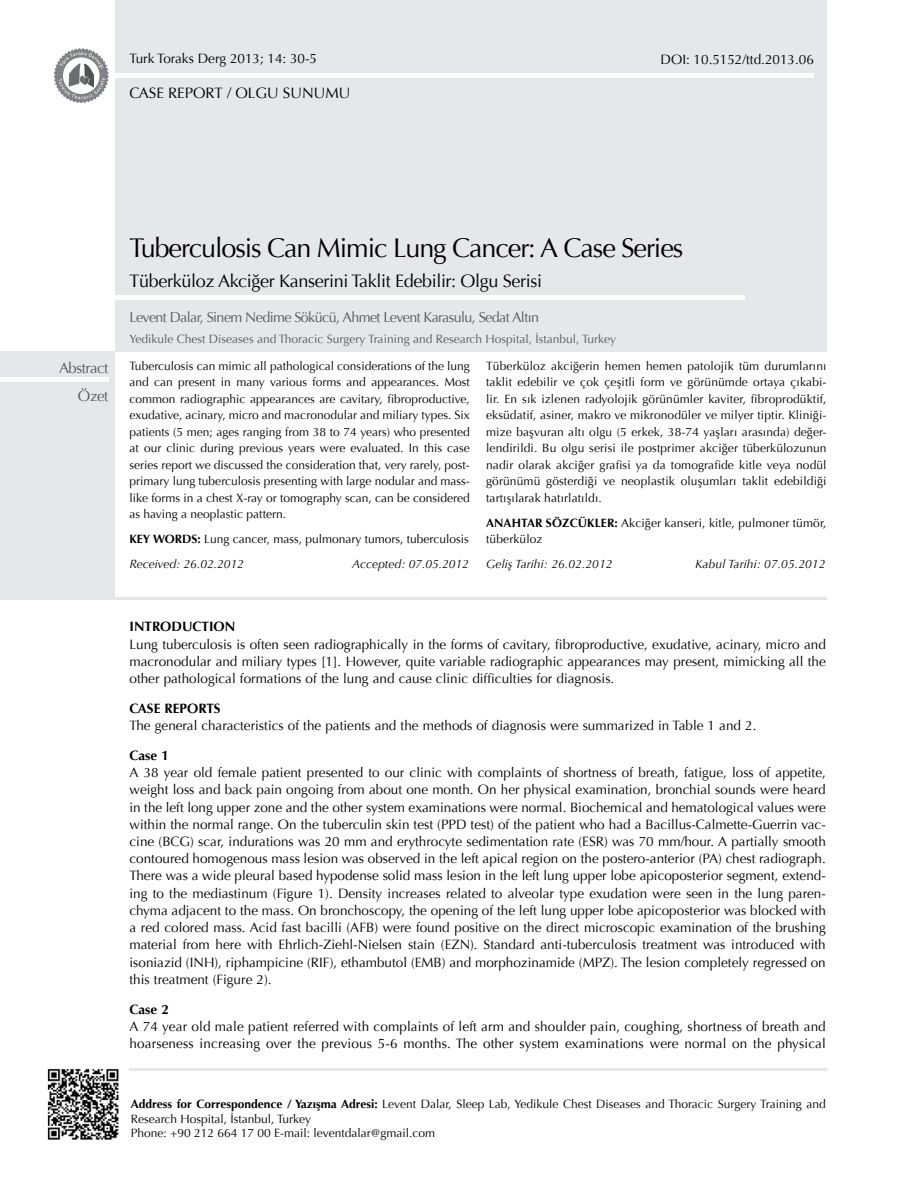
<style>
.page{position:relative;width:915px;height:1191px;background:#fff}
.page>*{position:absolute;margin:0;border:0;box-sizing:border-box;transform-origin:0 0}
.t1{font:27px "Optima";letter-spacing:-.04em;color:#000}
.t2{font:18px "Optima";letter-spacing:-.02em;color:#000}
.t3{font:15px "Optima";color:#000}
.t4{font:15px "Optima";letter-spacing:-.03em;color:#58595b}
.t5{font:14.25px "Optima";letter-spacing:-.04em;color:#58595b}
.t6{font:13.5px/17.2px "Optima";color:#000;text-align:justify}
.t7{font:700 13.5px "Optima";color:#000}
.t8{font:12px/16.5px "Optima";color:#000}
.t9{font:12px "Optima";color:#58595b}
.t10{font:italic 12px "Optima";letter-spacing:.01em;color:#000}
.s1{font-weight:700}
.s2{font-style:italic}
</style>
<div class="page">
<div style="left:115px;top:0;width:711px;height:351px;background:#e6e7e8"></div>
<hr style="left:4px;top:74px;width:809px;height:4px;background:#fff">
<div style="left:0;top:351px;width:115px;height:246px;background:#e6e7e8"></div>
<hr style="left:0;top:597px;width:826px;height:2px;background:#e6e7e8">
<div style="left:0;top:377px;width:108px;height:5px;background:#fff"></div>
<hr style="left:129px;top:1068px;width:697px;height:2px;background:#e6e7e8">
<hr style="left:103px;top:295px;width:641px;height:4px;background:#fff">
<img style="left:47px;top:1069px;width:72px;height:71px">
<svg style="left:53px;top:48px;width:56px;height:55px"></svg>
<p class="t6" style="left:129px;top:50px;width:189px">Turk Toraks Derg 2013; 14: 30-5</p>
<p class="t3" style="left:129px;top:84px;width:222px">CASE REPORT / OLGU SUNUMU</p>
<p class="t6" style="left:660px;top:51px;width:155px">DOI: 10.5152/ttd.2013.06</p>
<p class="t4" style="left:59px;top:359px;width:51px">Abstract</p>
<p class="t4" style="left:78px;top:387px;width:32px">Özet</p>
<h1 class="t1" style="left:129px;top:232px;width:555px">Tuberculosis Can Mimic Lung Cancer: A Case Series</h1>
<h2 class="t2" style="left:129px;top:270px;width:414px">Tüberküloz Akciğer Kanserini Taklit Edebilir: Olgu Serisi</h2>
<p class="t5" style="left:129px;top:309px;width:411px">Levent Dalar, Sinem Nedime Sökücü, Ahmet Levent Karasulu, Sedat Altın</p>
<p class="t9" style="left:129px;top:331px;width:488px">Yedikule Chest Diseases and Thoracic Surgery Training and Research Hospital, İstanbul, Turkey</p>
<p class="t8" style="left:129px;top:357px;width:342px;text-align:justify">Tuberculosis can mimic all pathological considerations of the lung and can present in many various forms and appearances. Most common radiographic appearances are cavitary, fibroproductive, exudative, acinary, micro and macronodular and miliary types. Six patients (5 men; ages ranging from 38 to 74 years) who presented at our clinic during previous years were evaluated. In this case series report we discussed the consideration that, very rarely, post&shy;primary lung tuberculosis presenting with large nodular and mass&shy;like forms in a chest X-ray or tomography scan, can be considered as having a neoplastic pattern.</p>
<p class="t8" style="left:129px;top:527px;width:341px;line-height:25px"><span class="s1">Key words:</span> Lung cancer, mass, pulmonary tumors, tuberculosis<br><span class="s2">Received: 26.02.2012</span></p>
<p class="t10" style="left:352px;top:557px;width:118px">Accepted: 07.05.2012</p>
<p class="t8" style="left:486px;top:357px;width:342px;text-align:justify">Tüberküloz akciğerin hemen hemen patolojik tüm durumlarını taklit edebilir ve çok çeşitli form ve görünümde ortaya çıkabi&shy;lir. En sık izlenen radyolojik görünümler kaviter, fibroprodüktif, eksüdatif, asiner, makro ve mikronodüler ve milyer tiptir. Kliniği&shy;mize başvuran altı olgu (5 erkek, 38-74 yaşları arasında) değer&shy;lendirildi. Bu olgu serisi ile postprimer akciğer tüberkülozunun nadir olarak akciğer grafisi ya da tomografide kitle veya nodül görünümü gösterdiği ve neoplastik oluşumları taklit edebildiği tartışılarak hatırlatıldı.</p>
<p class="t8" style="left:486px;top:514px;width:342px"><span class="s1">Anahtar sözcükler:</span> Akciğer kanseri, kitle, pulmoner tümör, tüberküloz</p>
<p class="t10" style="left:486px;top:557px;width:128px">Geliş Tarihi: 26.02.2012</p>
<p class="t10" style="left:694px;top:557px;width:132px">Kabul Tarihi: 07.05.2012</p>
<p class="t7" style="left:129px;top:619px;width:15px">INTRODUCT</p>
<p class="t7" style="left:209px;top:619px;width:16px">ION</p>
<p class="t6" style="left:129px;top:635px;width:697px">Lung tuberculosis is often seen radiographically in the forms of cavitary, fibroproductive, exudative, acinary, micro and macronodular and miliary types [1]. However, quite variable radiographic appearances may present, mimicking all the other pathological formations of the lung and cause clinic difficulties for diagnosis.</p>
<p class="t7" style="left:129px;top:700px;width:93px">CASE REPORTS</p>
<p class="t6" style="left:129px;top:717px;width:628px">The general characteristics of the patients and the methods of diagnosis were summarized in Table 1 and 2.</p>
<p class="t7" style="left:129px;top:747px;width:41px">Case 1</p>
<p class="t6" style="left:129px;top:764px;width:697px">A 38 year old female patient presented to our clinic with complaints of shortness of breath, fatigue, loss of appetite, weight loss and back pain ongoing from about one month. On her physical examination, bronchial sounds were heard in the left long upper zone and the other system examinations were normal. Biochemical and hematological values were within the normal range. On the tuberculin skin test (PPD test) of the patient who had a Bacillus-Calmette-Guerrin vac&shy;cine (BCG) scar, indurations was 20 mm and erythrocyte sedimentation rate (ESR) was 70 mm/hour. A partially smooth contoured homogenous mass lesion was observed in the left apical region on the postero-anterior (PA) chest radiograph.<br>There was a wide pleural based hypodense solid mass lesion in the left lung upper lobe apicoposterior segment, extend&shy;ing to the mediastinum (Figure 1). Density increases related to alveolar type exudation were seen in the lung paren&shy;chyma adjacent to the mass. On bronchoscopy, the opening of the left lung upper lobe apicoposterior was blocked with a red colored mass. Acid fast bacilli (AFB) were found positive on the direct microscopic examination of the brushing material from here with Ehrlich-Ziehl-Nielsen stain (EZN). Standard anti-tuberculosis treatment was introduced with isoniazid (INH), riphampicine (RIF), ethambutol (EMB) and morphozinamide (MPZ). The lesion completely regressed on this treatment (Figure 2).</p>
<p class="t7" style="left:129px;top:1001px;width:41px">Case 2</p>
<p class="t6" style="left:129px;top:1017px;width:697px">A 74 year old male patient referred with complaints of left arm and shoulder pain, coughing, shortness of breath and hoarseness increasing over the previous 5-6 months. The other system examinations were normal on the physical</p>
<p class="t8" style="left:131px;top:1097px;width:696px;line-height:14.4px"><span class="s1">Address for Correspondence / Yazışma Adresi:</span> Levent Dalar, Sleep Lab, Yedikule Chest Diseases and Thoracic Surgery Training and<br>Research Hospital, İstanbul, Turkey<br>Phone: +90 212 664 17 00 E-mail: leventdalar@gmail.com</p>
</div>
